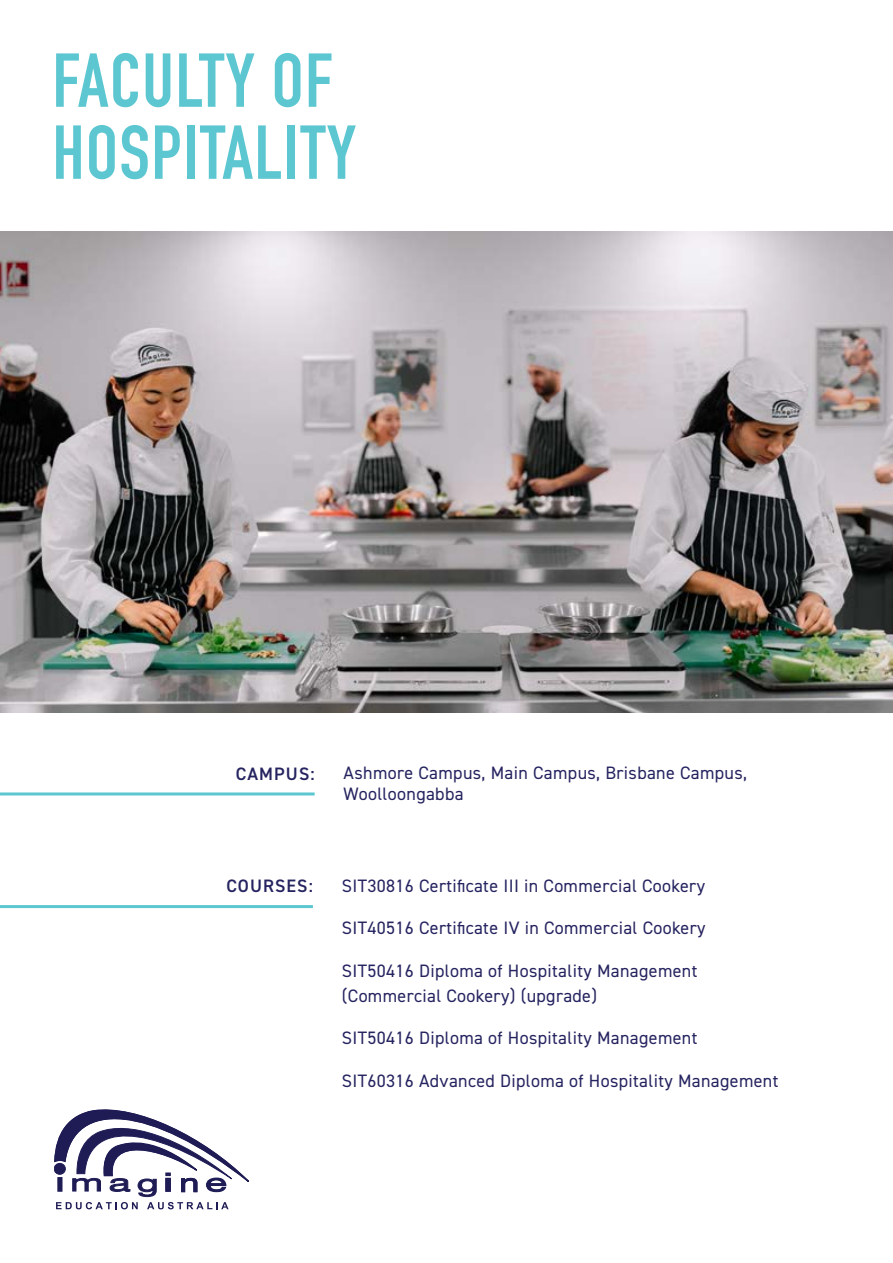
<style>
.page{position:relative;width:893px;height:1263px;background:#fff}
.page>*{position:absolute;margin:0;border:0;box-sizing:border-box;transform-origin:0 0}
.t1{font:700 75px/72px "DIN Condensed";letter-spacing:.02em;color:#5dc7d1}
.t2{font:18px/21px "DIN2014";letter-spacing:.02em;color:#262460}
.t3{font:600 18px "DIN2014";letter-spacing:.06em;color:#262460}
</style>
<div class="page">
<img style="left:0;top:232px;width:893px;height:481px">
<hr style="left:0;top:792px;width:315px;height:3px;background:#5dc7d1">
<hr style="left:0;top:905px;width:313px;height:3px;background:#5dc7d1">
<svg style="left:54px;top:1109px;width:195px;height:100px"></svg>
<div style="left:54px;top:1163px;width:11px;height:11px;background:#1f1c55;border-radius:50%"></div>
<div style="left:54px;top:1163px;width:12px;height:11px;border:1px solid #1f1c55;border-radius:50%"></div>
<h1 class="t1" style="left:52px;top:44px;width:305px">FACULTY OF<br>HOSPITALITY</h1>
<p class="t3" style="left:236px;top:761px;width:80px">CAMPUS:</p>
<p class="t2" style="left:344px;top:762px;width:405px">Ashmore Campus, Main Campus, Brisbane Campus,<br>Woolloongabba</p>
<p class="t3" style="left:226px;top:874px;width:88px">COURSES:</p>
<p class="t2" style="left:342px;top:875px;width:365px">SIT30816 Certificate III in Commercial Cookery</p>
<p class="t2" style="left:342px;top:917px;width:365px">SIT40516 Certificate IV in Commercial Cookery</p>
<p class="t2" style="left:342px;top:957px;width:357px;line-height:25.2px">SIT50416 Diploma of Hospitality Management (Commercial Cookery) (upgrade)</p>
<p class="t2" style="left:342px;top:1027px;width:357px">SIT50416 Diploma of Hospitality Management</p>
<p class="t2" style="left:342px;top:1069px;width:438px">SIT60316 Advanced Diploma of Hospitality Management</p>
</div>
